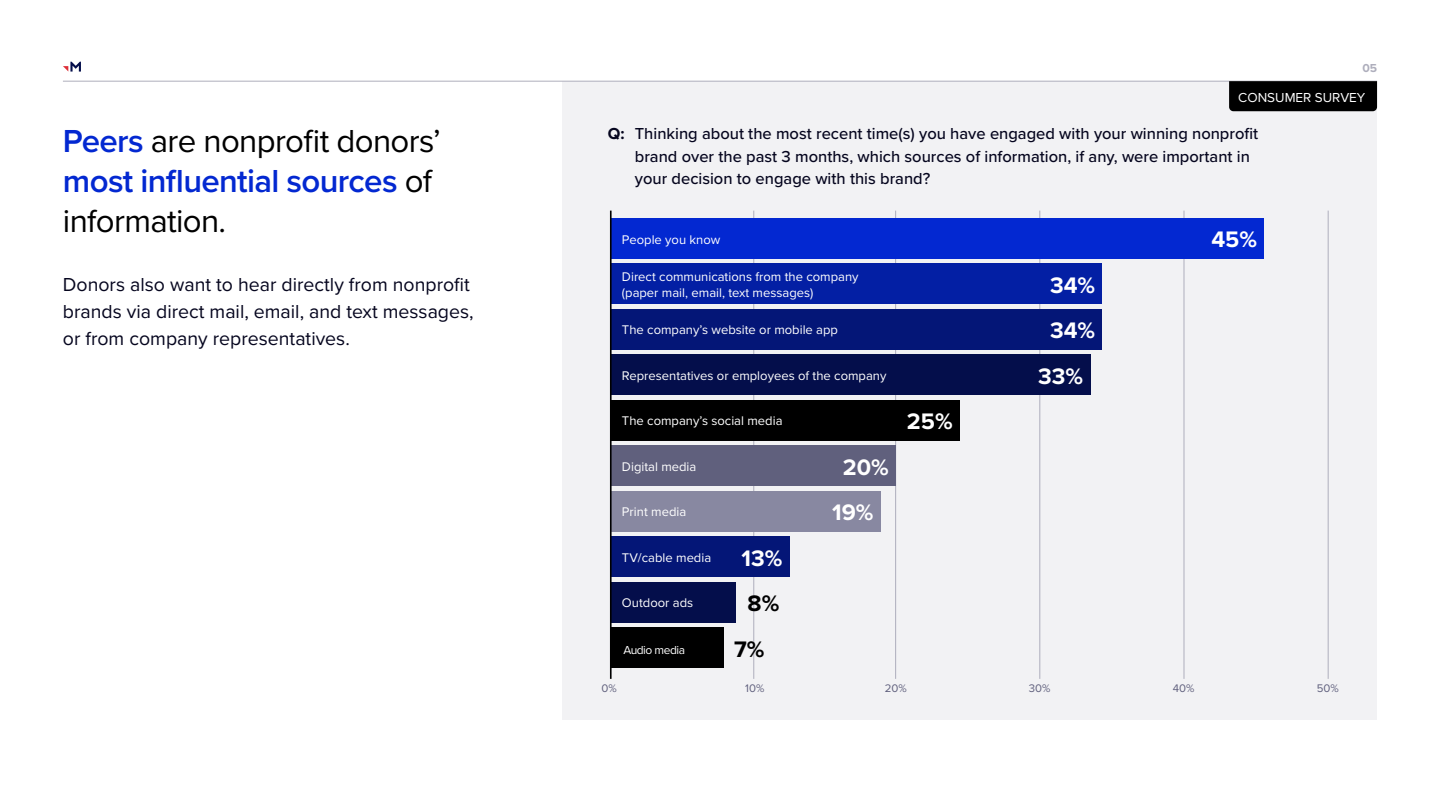
<style>
.page{position:relative;width:1440px;height:810px;background:#fff}
.page>*{position:absolute;margin:0;border:0;box-sizing:border-box;transform-origin:0 0}
.t1{font:33px/39.6px "Proxima Nova";letter-spacing:-.02em;color:#000}
.t2{font:700 23.25px/45.5px "Proxima Nova";color:#fff}
.t3{font:700 23.25px "Proxima Nova";color:#000}
.t4{font:19.5px/27px "Proxima Nova";color:#05051e}
.t5{font:500 16.5px/22.5px "Proxima Nova";color:#05051e}
.t6{font:13.5px "Proxima Nova";color:#fff}
.t7{font:13.05px/15.6px "Proxima Nova";color:#fff}
.t8{font:12px "Proxima Nova";letter-spacing:-.04em;color:#fff}
.t9{font:700 12px "Proxima Nova";color:#aeaebc}
.t10{font:11.4px "Proxima Nova";color:#60607d}
.s1{font-weight:600;color:#0328d1}
.s2{font-weight:700}
</style>
<div class="page">
<div style="left:562px;top:82px;width:815px;height:638px;background:#f2f2f4"></div>
<hr style="left:63px;top:81px;width:1314px;height:1px;background:#aeaebc">
<svg style="left:63px;top:62px;width:18px;height:10px"></svg>
<hr style="left:895px;top:211px;width:1px;height:468px;background:#aeaebc">
<hr style="left:1184px;top:211px;width:1px;height:468px;background:#aeaebc">
<hr style="left:753px;top:211px;width:1px;height:468px;background:#aeaebc">
<hr style="left:1039px;top:211px;width:1px;height:468px;background:#aeaebc">
<hr style="left:1328px;top:211px;width:1px;height:468px;background:#aeaebc">
<div style="left:610px;top:491px;width:271px;height:41px;background:#8888a1"></div>
<div style="left:610px;top:445px;width:286px;height:41px;background:#60607d"></div>
<div style="left:610px;top:400px;width:350px;height:41px;background:#000"></div>
<div style="left:610px;top:627px;width:114px;height:41px;background:#000"></div>
<div style="left:610px;top:354px;width:480px;height:41px;background:#040e4b"></div>
<div style="left:610px;top:582px;width:126px;height:41px;background:#040e4b"></div>
<div style="left:610px;top:309px;width:492px;height:41px;background:#041677"></div>
<div style="left:610px;top:536px;width:180px;height:41px;background:#041677"></div>
<div style="left:610px;top:263px;width:492px;height:41px;background:#031fa4"></div>
<div style="left:610px;top:218px;width:654px;height:41px;background:#0328d1"></div>
<hr style="left:610px;top:211px;width:2px;height:468px;background:#000">
<div style="left:1229px;top:81px;width:148px;height:30px;background:#000"></div>
<h1 class="t1" style="left:63px;top:120px;width:379px"><span class="s1">Peers</span> are nonprofit donors’ <span class="s1">most influential sources</span> of information.</h1>
<h3 class="t4" style="left:63px;top:270px;width:412px">Donors also want to hear directly from nonprofit brands via direct mail, email, and text messages, or from company representatives.</h3>
<p class="t9" style="left:1362px;top:59px;width:16px">05</p>
<p class="t6" style="left:1238px;top:88px;width:129px">CONSUMER SURVEY</p>
<p class="t5" style="left:635px;top:122px;width:625px;text-indent:-27px"><span class="s2">Q:</span> Thinking about the most recent time(s) you have engaged with your winning nonprofit brand over the past 3 months, which sources of information, if any, were important in your decision to engage with this brand?</p>
<p class="t7" style="left:622px;top:231px;width:100px">People you know</p>
<p class="t7" style="left:622px;top:268px;width:238px">Direct communications from the company (paper mail, email, text messages)</p>
<p class="t7" style="left:622px;top:322px;width:218px">The company’s website or mobile app</p>
<p class="t7" style="left:622px;top:367px;width:266px">Representatives or employees of the company</p>
<p class="t7" style="left:622px;top:413px;width:162px">The company’s social media</p>
<p class="t7" style="left:622px;top:458px;width:76px">Digital media</p>
<p class="t7" style="left:622px;top:504px;width:66px">Print media</p>
<p class="t7" style="left:622px;top:549px;width:91px">TV/cable media</p>
<h2 class="t2" style="left:742px;top:535px;width:42px">13%</h2>
<p class="t7" style="left:622px;top:595px;width:73px">Outdoor ads</p>
<h2 class="t3" style="left:748px;top:586px;width:33px">8%</h2>
<p class="t8" style="left:623px;top:641px;width:63px">Audio media</p>
<h2 class="t3" style="left:734px;top:632px;width:32px">7%</h2>
<h2 class="t2" style="left:832px;top:444px;width:58px;text-indent:10px">20%<br>19%</h2>
<h2 class="t2" style="left:907px;top:398px;width:47px">25%</h2>
<h2 class="t2" style="left:1050px;top:262px;width:47px">34%<br>34%</h2>
<h2 class="t2" style="left:1038px;top:353px;width:46px">33%</h2>
<h2 class="t2" style="left:1211px;top:217px;width:47px">45%</h2>
<p class="t10" style="left:602px;top:679px;width:17px">0%</p>
<p class="t10" style="left:745px;top:679px;width:21px">10%</p>
<p class="t10" style="left:885px;top:679px;width:23px">20%</p>
<p class="t10" style="left:1029px;top:679px;width:23px">30%</p>
<p class="t10" style="left:1173px;top:679px;width:23px">40%</p>
<p class="t10" style="left:1317px;top:679px;width:23px">50%</p>
</div>
